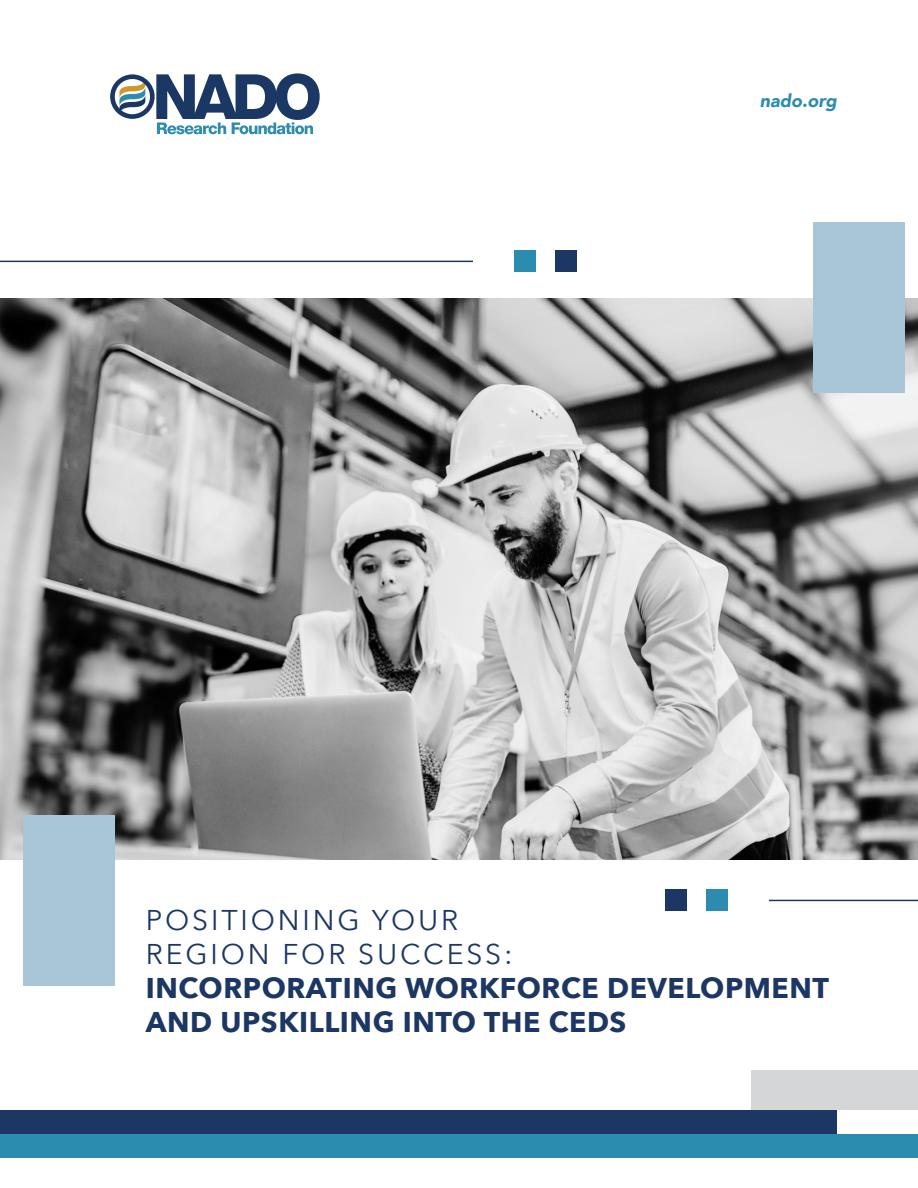
<style>
.page{position:relative;width:918px;height:1188px;background:#fff}
.page>*{position:absolute;margin:0;border:0;box-sizing:border-box;transform-origin:0 0}
.t1{font:700 28.5px "Avenir Next";letter-spacing:.02em;color:#1c3763}
.t2{font:28.5px "Avenir Next";letter-spacing:.1em;color:#1c3763}
.t3{font:italic 900 18px "Avenir";color:#2b8cb0}
</style>
<div class="page">
<img style="left:0;top:298px;width:918px;height:562px">
<hr style="left:0;top:261px;width:473px;height:1px;background:#1c3763">
<div style="left:514px;top:251px;width:22px;height:21px;background:#2b8cb0"></div>
<div style="left:555px;top:251px;width:22px;height:21px;background:#1c3763"></div>
<hr style="left:769px;top:900px;width:149px;height:1px;background:#1c3763">
<div style="left:706px;top:890px;width:22px;height:21px;background:#2b8cb0"></div>
<div style="left:665px;top:890px;width:22px;height:21px;background:#1c3763"></div>
<div style="left:0;top:1110px;width:837px;height:24px;background:#1c3763"></div>
<div style="left:0;top:1134px;width:918px;height:24px;background:#2b8cb0"></div>
<div style="left:752px;top:1071px;width:166px;height:39px;background:#d5d6d8"></div>
<svg style="left:110px;top:73px;width:210px;height:61px"></svg>
<div style="left:813px;top:222px;width:91px;height:171px;background:#a9c5d8"></div>
<div style="left:24px;top:815px;width:91px;height:171px;background:#a9c5d8"></div>
<p class="t3" style="left:760px;top:85px;width:79px">nado.org</p>
<p class="t2" style="left:146px;top:896px;width:314px">POSITIONING YOUR</p>
<p class="t2" style="left:146px;top:930px;width:368px">REGION FOR SUCCESS:</p>
<p class="t1" style="left:146px;top:963px;width:685px">INCORPORATING WORKFORCE DEVELOPMENT</p>
<p class="t1" style="left:146px;top:998px;width:482px">AND UPSKILLING INTO THE CEDS</p>
</div>
